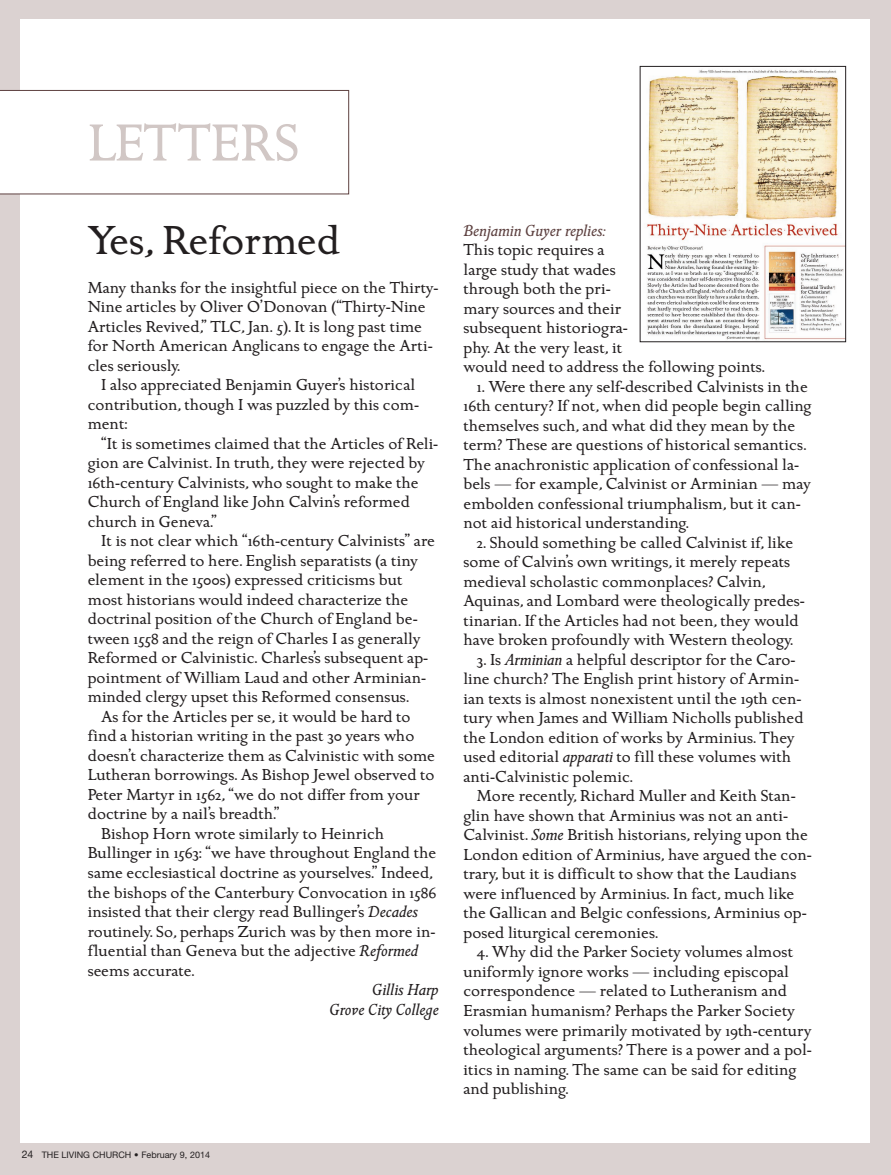
<style>
.page{position:relative;width:891px;height:1175px;background:#fff}
.page>*{position:absolute;margin:0;border:0;box-sizing:border-box;transform-origin:0 0}
.t1{font:54px "Golden Cockerel ITC";color:#d1c7c5}
.t2{font:42px "Golden Cockerel ITC";color:#231f20}
.t3{font:16.5px/19.5px "Golden Cockerel ITC";color:#231f20}
.t4{font:italic 16.5px/19.5px "Golden Cockerel ITC";color:#231f20;text-align:right}
.t5{font:italic 16.5px "Golden Cockerel ITC";color:#5e4241}
.t6{font:9px "Helvetica Neue";color:#231f20}
.s1{font-style:italic}
.s2{font-size:10.5px}
</style>
<div class="page">
<div style="left:0;top:0;width:891px;height:1174px;background:#dbd2d1"></div>
<div style="left:20px;top:20px;width:850px;height:1123px;background:#fff"></div>
<svg style="left:0;top:90px;width:349px;height:104px"></svg>
<div style="left:88px;top:122px;width:229px;height:56px;background:#fff"></div>
<img style="left:647px;top:70px;width:197px;height:270px">
<div style="left:640px;top:66px;width:206px;height:276px;border:1px solid #231f20"></div>
<h1 class="t1" style="left:88px;top:123px;width:213px">LETTERS</h1>
<h2 class="t2" style="left:88px;top:225px;width:254px">Yes, Reformed</h2>
<p class="t3" style="left:88px;top:280px;width:352px">Many thanks for the insightful piece on the Thirty-Nine articles by Oliver O’Donovan (“Thirty-Nine Articles Revived,” TLC, Jan. 5). It is long past time for North American Anglicans to engage the Arti&shy;cles seriously.</p>
<p class="t3" style="left:88px;top:377px;width:333px;text-indent:13px">I also appreciated Benjamin Guyer’s historical contribution, though I was puzzled by this com&shy;ment:</p>
<p class="t3" style="left:88px;top:436px;width:352px;text-indent:13px">“It is sometimes claimed that the Articles of Reli&shy;gion are Calvinist. In truth, they were rejected by 16th-century Calvinists, who sought to make the Church of England like John Calvin’s reformed church in Geneva.”</p>
<p class="t3" style="left:88px;top:533px;width:349px;text-indent:13px">It is not clear which “16th-century Calvinists” are being referred to here. English separatists (a tiny element in the 1500s) expressed criticisms but most historians would indeed characterize the doctrinal position of the Church of England be&shy;tween 1558 and the reign of Charles I as generally Reformed or Calvinistic. Charles’s subsequent ap&shy;pointment of William Laud and other Arminian&shy;minded clergy upset this Reformed consensus.</p>
<p class="t3" style="left:101px;top:709px;width:311px">As for the Articles per se, it would be hard to</p>
<p class="t3" style="left:88px;top:728px;width:328px">find a historian writing in the past 30 years who</p>
<p class="t3" style="left:88px;top:748px;width:349px">doesn’t characterize them as Calvinistic with some</p>
<p class="t3" style="left:88px;top:767px;width:348px">Lutheran borrowings. As Bishop Jewel observed to</p>
<p class="t3" style="left:88px;top:787px;width:334px">Peter Martyr in 1562, “we do not differ from your</p>
<p class="t3" style="left:88px;top:806px;width:193px">doctrine by a nail’s breadth.”</p>
<p class="t3" style="left:101px;top:826px;width:285px">Bishop Horn wrote similarly to Heinrich</p>
<p class="t3" style="left:88px;top:845px;width:350px">Bullinger in 1563: “we have throughout England the</p>
<p class="t3" style="left:88px;top:865px;width:346px">same ecclesiastical doctrine as yourselves.” Indeed,</p>
<p class="t3" style="left:88px;top:884px;width:350px">the bishops of the Canterbury Convocation in 1586</p>
<p class="t3" style="left:88px;top:904px;width:332px">insisted that their clergy read Bullinger’s <span class="s1">Decades</span></p>
<p class="t3" style="left:88px;top:923px;width:349px">routinely. So, perhaps Zurich was by then more in-</p>
<p class="t3" style="left:88px;top:943px;width:332px">fluential than Geneva but the adjective <span class="s1">Reformed</span></p>
<p class="t3" style="left:88px;top:962px;width:108px">seems accurate.</p>
<p class="t4" style="left:330px;top:982px;width:111px">Gillis Harp<br>Grove City College</p>
<p class="t6" style="left:22px;top:1152px;width:190px"><span class="s2">24</span> THE LIVING CHURCH • February 9, 2014</p>
<p class="t5" style="left:464px;top:224px;width:144px">Benjamin Guyer replies:</p>
<p class="t3" style="left:464px;top:242px;width:303px">This topic requires a<br>large study that wades<br>through both the pri-<br>mary sources and their<br>subsequent historiogra-<br>phy. At the very least, it<br>would need to address the following points.</p>
<p class="t3" style="left:464px;top:378px;width:350px;text-indent:13px">1. Were there any self-described Calvinists in the 16th century? If not, when did people begin calling themselves such, and what did they mean by the term? These are questions of historical semantics.<br>The anachronistic application of confessional la&shy;bels — for example, Calvinist or Arminian — may embolden confessional triumphalism, but it can&shy;not aid historical understanding.</p>
<p class="t3" style="left:464px;top:534px;width:343px;text-indent:13px">2. Should something be called Calvinist if, like some of Calvin’s own writings, it merely repeats medieval scholastic commonplaces? Calvin, Aquinas, and Lombard were theologically predes&shy;tinarian. If the Articles had not been, they would have broken profoundly with Western theology.</p>
<p class="t3" style="left:464px;top:651px;width:342px;text-indent:13px">3. Is <span class="s1">Arminian</span> a helpful descriptor for the Caro&shy;line church? The English print history of Armin&shy;ian texts is almost nonexistent until the 19th cen&shy;tury when James and William Nicholls published the London edition of works by Arminius. They used editorial <span class="s1">apparati</span> to fill these volumes with anti-Calvinistic polemic.</p>
<p class="t3" style="left:464px;top:788px;width:350px;text-indent:13px">More recently, Richard Muller and Keith Stan&shy;glin have shown that Arminius was not an anti-Calvinist. <span class="s1">Some</span> British historians, relying upon the London edition of Arminius, have argued the con&shy;trary, but it is difficult to show that the Laudians were influenced by Arminius. In fact, much like the Gallican and Belgic confessions, Arminius op&shy;posed liturgical ceremonies.</p>
<p class="t3" style="left:464px;top:944px;width:350px;text-indent:13px">4. Why did the Parker Society volumes almost uniformly ignore works — including episcopal correspondence — related to Lutheranism and Erasmian humanism? Perhaps the Parker Society volumes were primarily motivated by 19th-century theological arguments? There is a power and a pol&shy;itics in naming. The same can be said for editing and publishing.</p>
</div>
